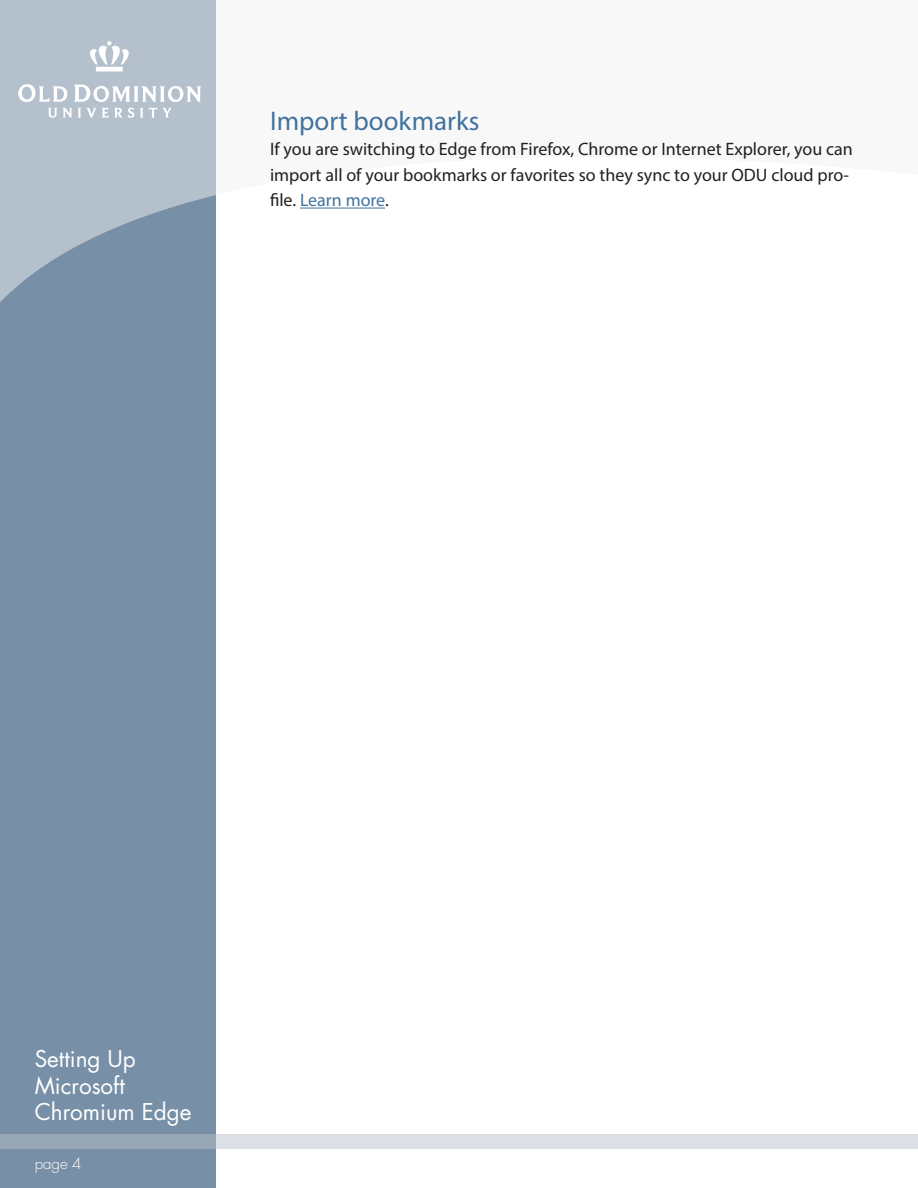
<style>
.page{position:relative;width:918px;height:1188px;background:#fff}
.page>*{position:absolute;margin:0;border:0;box-sizing:border-box;transform-origin:0 0}
.heading{font:27px "Myriad Pro";color:#41729e}
.t1{font:22.5px/26.7px "Futura Std";color:#fff}
.body_copy{font:18px/25.5px "Myriad Pro";color:#231f20}
.t2{font:300 15px "Futura Std";color:#fff}
.s1{color:#41729e}
</style>
<div class="page">
<div style="left:0;top:0;width:216px;height:1188px;background:#7890a7"></div>
<svg style="left:0;top:0;width:386px;height:302px"></svg>
<svg style="left:0;top:1134px;width:918px;height:14px;background:#ccd1d8"></svg>
<svg style="left:88px;top:41px;width:42px;height:31px"></svg>
<svg style="left:18px;top:84px;width:49px;height:18px"></svg>
<svg style="left:73px;top:85px;width:128px;height:17px;background:#d3d9e1"></svg>
<svg style="left:48px;top:108px;width:24px;height:10px"></svg>
<svg style="left:78px;top:108px;width:56px;height:10px"></svg>
<svg style="left:140px;top:108px;width:3px;height:10px"></svg>
<svg style="left:149px;top:108px;width:23px;height:10px"></svg>
<hr style="left:300px;top:208px;width:85px;height:1px;background:#41729e">
<p class="heading" style="left:270px;top:104px;width:211px">Import bookmarks</p>
<p class="body_copy" style="left:270px;top:136px;width:584px">If you are switching to Edge from Firefox, Chrome or Internet Explorer, you can import all of your bookmarks or favorites so they sync to your ODU cloud pro&shy;file. <span class="s1">Learn more</span>.</p>
<p class="t1" style="left:35px;top:1046px;width:158px">Setting Up<br>Microsoft<br>Chromium Edge</p>
<p class="t2" style="left:35px;top:1155px;width:48px">page 4</p>
</div>
